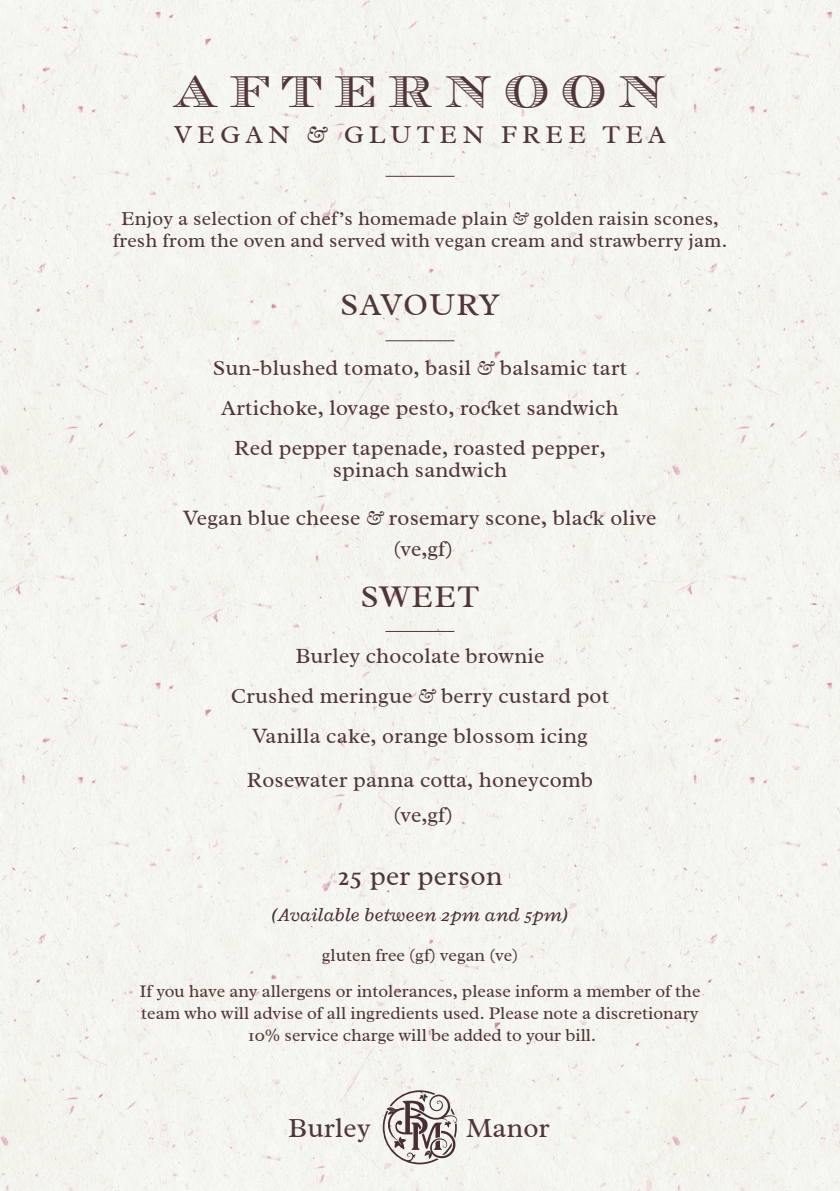
<style>
.page{position:relative;width:840px;height:1191px;background:#fff}
.page>*{position:absolute;margin:0;border:0;box-sizing:border-box;transform-origin:0 0}
.t1{font:46px "Banknote";letter-spacing:.2em;color:#513538}
.t2{font:32px "Radley";letter-spacing:.04em;color:#513538}
.t3{font:28px "Radley";letter-spacing:.01em;color:#513538}
.t4{font:26px "Radley";letter-spacing:.2em;color:#513538}
.t5{font:22px/22px "Radley";letter-spacing:.01em;color:#513538;text-align:center}
.t6{font:22px "Radley";letter-spacing:-.01em;color:#523538}
.t7{font:20px/22px "Radley";letter-spacing:.01em;color:#513538;text-align:center}
.t8{font:italic 20px "Radley";letter-spacing:.01em;color:#482d34}
.t9{font:18px/21.6px "Radley";color:#523538;text-align:center}
.s1{font-style:italic}
</style>
<div class="page">
<div style="left:0;top:0;width:839px;height:1191px;background:#f4f5ef"></div>
<hr style="left:385px;top:340px;width:69px;height:1px;background:#513538">
<svg style="left:382px;top:1090px;width:75px;height:74px"></svg>
<hr style="left:385px;top:631px;width:69px;height:1px;background:#513538">
<hr style="left:385px;top:176px;width:69px;height:1px;background:#513538">
<p class="t1" style="left:172px;top:65px;width:496px">AFTERNOON</p>
<p class="t4" style="left:174px;top:118px;width:492px">VEGAN <span class="s1">&amp;</span> GLUTEN FREE TEA</p>
<p class="t7" style="left:113px;top:207px;width:615px">Enjoy a selection of chef’s homemade plain <span class="s1">&amp;</span> golden raisin scones, fresh from the oven and served with vegan cream and strawberry jam.</p>
<p class="t2" style="left:340px;top:284px;width:161px">SAVOURY</p>
<p class="t5" style="left:213px;top:357px;width:415px">Sun-blushed tomato, basil <span class="s1">&amp;</span> balsamic tart</p>
<p class="t5" style="left:221px;top:397px;width:398px">Artichoke, lovage pesto, rocket sandwich</p>
<p class="t5" style="left:234px;top:437px;width:373px">Red pepper tapenade, roasted pepper, spinach sandwich</p>
<p class="t5" style="left:183px;top:507px;width:474px">Vegan blue cheese <span class="s1">&amp;</span> rosemary scone, black olive</p>
<p class="t6" style="left:393px;top:535px;width:61px">(ve,gf)</p>
<p class="t2" style="left:360px;top:576px;width:120px">SWEET</p>
<p class="t5" style="left:295px;top:645px;width:250px">Burley chocolate brownie</p>
<p class="t5" style="left:231px;top:685px;width:379px">Crushed meringue <span class="s1">&amp;</span> berry custard pot</p>
<p class="t5" style="left:252px;top:725px;width:337px">Vanilla cake, orange blossom icing</p>
<p class="t5" style="left:247px;top:769px;width:347px">Rosewater panna cotta, honeycomb</p>
<p class="t6" style="left:393px;top:801px;width:61px">(ve,gf)</p>
<p class="t3" style="left:337px;top:858px;width:166px">25 per person</p>
<p class="t8" style="left:271px;top:903px;width:298px">(Available between 2pm and 5pm)</p>
<p class="t9" style="left:321px;top:944px;width:198px">gluten free (gf) vegan (ve)</p>
<p class="t9" style="left:139px;top:980px;width:562px">If you have any allergens or intolerances, please inform a member of the team who will advise of all ingredients used. Please note a discretionary<br>10% service charge will be added to your bill.</p>
<p class="t3" style="left:288px;top:1110px;width:84px">Burley</p>
<p class="t3" style="left:465px;top:1110px;width:85px">Manor</p>
</div>
